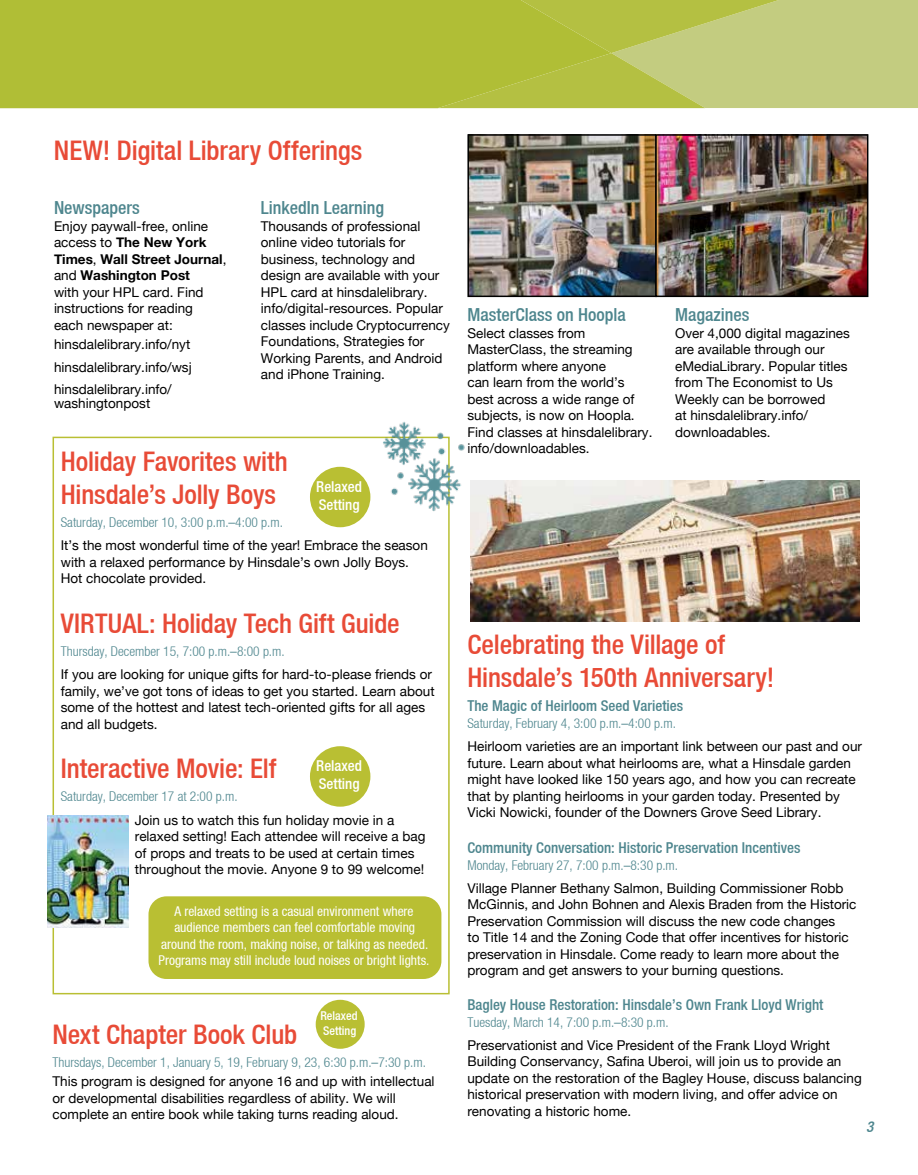
<style>
.page{position:relative;width:918px;height:1175px;background:#fff}
.page>*{position:absolute;margin:0;border:0;box-sizing:border-box;transform-origin:0 0}
.t1{font:500 condensed 27px/33px "Helvetica Neue LT";letter-spacing:-.005em;color:#e84b37}
.t2{font:500 condensed 18px "Helvetica Neue LT";color:#4e868e}
.t3{font:500 condensed 15px "Helvetica Neue LT";color:#4e868e}
.t4{font:500 condensed 15px/18px "Helvetica Neue LT";color:#fff}
.t5{font:italic 500 condensed 15px "Helvetica Neue LT";color:#4e868e}
.t6{font:13.5px/16.5px "Helvetica Neue";color:#000}
.t7{font:300 condensed 13.5px "Helvetica Neue LT";color:#4e868e}
.t8{font:condensed 13.5px/16.5px "Helvetica Neue LT";color:#fff;text-align:center}
.t9{font:500 condensed 12.15px/14.5px "Helvetica Neue LT";color:#fff}
.s1{font-weight:700}
</style>
<div class="page">
<div style="left:779px;top:0;width:139px;height:108px;background:#c3cc80"></div>
<svg style="left:611px;top:0;width:168px;height:108px;background:#bdc767"></svg>
<svg style="left:0;top:0;width:611px;height:108px;background:#b0be37"></svg>
<div style="left:53px;top:436px;width:397px;height:558px;border:2px solid #b9bf33"></div>
<img style="left:470px;top:137px;width:395px;height:157px">
<div style="left:467px;top:134px;width:190px;height:163px;border:2px solid #000"></div>
<div style="left:655px;top:134px;width:213px;height:163px;border:2px solid #000"></div>
<img style="left:382px;top:421px;width:83px;height:90px">
<img style="left:47px;top:815px;width:81px;height:112px">
<div style="left:310px;top:746px;width:60px;height:60px;background:#b9bf33;border-radius:50%"></div>
<div style="left:310px;top:467px;width:60px;height:60px;background:#b9bf33;border-radius:50%"></div>
<img style="left:470px;top:480px;width:389px;height:141px">
<div style="left:148px;top:896px;width:293px;height:83px;background:#b9bf33;border-radius:18px"></div>
<div style="left:316px;top:999px;width:49px;height:49px;background:#b9bf33;border-radius:50%"></div>
<h1 class="t1" style="left:54px;top:133px;width:310px">NEW! Digital Library Offerings</h1>
<h2 class="t2" style="left:54px;top:197px;width:87px">Newspapers</h2>
<p class="t6" style="left:54px;top:218px;width:174px">Enjoy paywall-free, online access to <span class="s1">The New York<br>Times</span>, <span class="s1">Wall Street Journal</span>, and <span class="s1">Washington Post<br></span>with your HPL card. Find instructions for reading<br>each newspaper at:</p>
<p class="t6" style="left:54px;top:333px;width:139px;line-height:22.5px;text-align:justify">hinsdalelibrary.info/nyt hinsdalelibrary.info/wsj hinsdalelibrary.info/</p>
<p class="t6" style="left:54px;top:395px;width:98px">washingtonpost</p>
<h2 class="t2" style="left:261px;top:197px;width:125px">LinkedIn Learning</h2>
<p class="t6" style="left:261px;top:218px;width:191px">Thousands of professional online video tutorials for business, technology and design are available with your<br>HPL card at hinsdalelibrary. info/digital-resources. Popular classes include Cryptocurrency<br>Foundations, Strategies for<br>Working Parents, and Android and iPhone Training.</p>
<h1 class="t1" style="left:61px;top:444px;width:229px">Holiday Favorites with<br>Hinsdale’s Jolly Boys</h1>
<p class="t7" style="left:61px;top:514px;width:224px">Saturday, December 10, 3:00 p.m.–4:00 p.m.</p>
<p class="t6" style="left:61px;top:537px;width:369px">It’s the most wonderful time of the year! Embrace the season with a relaxed performance by Hinsdale’s own Jolly Boys.<br>Hot chocolate provided.</p>
<h1 class="t1" style="left:61px;top:606px;width:341px">VIRTUAL: Holiday Tech Gift Guide</h1>
<p class="t7" style="left:61px;top:643px;width:225px">Thursday, December 15, 7:00 p.m.–8:00 p.m.</p>
<p class="t6" style="left:61px;top:666px;width:375px">If you are looking for unique gifts for hard-to-please friends or family, we’ve got tons of ideas to get you started. Learn about some of the hottest and latest tech-oriented gifts for all ages and all budgets.</p>
<h1 class="t1" style="left:61px;top:751px;width:217px">Interactive Movie: Elf</h1>
<p class="t7" style="left:61px;top:789px;width:178px">Saturday, December 17 at 2:00 p.m.</p>
<p class="t6" style="left:135px;top:811px;width:292px">Join us to watch this fun holiday movie in a relaxed setting! Each attendee will receive a bag of props and treats to be used at certain times throughout the movie. Anyone 9 to 99 welcome!</p>
<p class="t4" style="left:316px;top:477px;width:47px">Relaxed<br>Setting</p>
<p class="t4" style="left:316px;top:756px;width:47px">Relaxed<br>Setting</p>
<p class="t8" style="left:159px;top:902px;width:272px">A relaxed setting is a casual environment where audience members can feel comfortable moving around the room, making noise, or talking as needed.<br>Programs may still include loud noises or bright lights.</p>
<p class="t9" style="left:320px;top:1008px;width:39px">Relaxed<br>Setting</p>
<h1 class="t1" style="left:53px;top:1017px;width:246px">Next Chapter Book Club</h1>
<p class="t7" style="left:53px;top:1054px;width:375px">Thursdays, December 1, January 5, 19, February 9, 23, 6:30 p.m.–7:30 p.m.</p>
<p class="t6" style="left:53px;top:1072px;width:384px">This program is designed for anyone 16 and up with intellectual or developmental disabilities regardless of ability. We will complete an entire book while taking turns reading aloud.</p>
<h2 class="t2" style="left:467px;top:304px;width:160px">MasterClass on Hoopla</h2>
<p class="t6" style="left:467px;top:325px;width:187px">Select classes from<br>MasterClass, the streaming platform where anyone<br>can learn from the world’s best across a wide range of subjects, is now on Hoopla.<br>Find classes at hinsdalelibrary. info/downloadables.</p>
<h2 class="t2" style="left:675px;top:304px;width:76px">Magazines</h2>
<p class="t6" style="left:675px;top:325px;width:176px">Over 4,000 digital magazines are available through our eMediaLibrary. Popular titles from The Economist to Us<br>Weekly can be borrowed<br>at hinsdalelibrary.info/ downloadables.</p>
<h1 class="t1" style="left:467px;top:627px;width:308px">Celebrating the Village of<br>Hinsdale’s 150th Anniversary!</h1>
<p class="t3" style="left:467px;top:697px;width:217px">The Magic of Heirloom Seed Varieties</p>
<p class="t7" style="left:467px;top:715px;width:210px">Saturday, February 4, 3:00 p.m.–4:00 p.m.</p>
<p class="t6" style="left:467px;top:738px;width:396px">Heirloom varieties are an important link between our past and our future. Learn about what heirlooms are, what a Hinsdale garden might have looked like 150 years ago, and how you can recreate that by planting heirlooms in your garden today. Presented by Vicki Nowicki, founder of the Downers Grove Seed Library.</p>
<p class="t3" style="left:467px;top:839px;width:334px">Community Conversation: Historic Preservation Incentives</p>
<p class="t7" style="left:467px;top:857px;width:212px">Monday, February 27, 7:00 p.m.–8:30 p.m.</p>
<p class="t6" style="left:467px;top:879px;width:391px">Village Planner Bethany Salmon, Building Commissioner Robb McGinnis, and John Bohnen and Alexis Braden from the Historic Preservation Commission will discuss the new code changes<br>to Title 14 and the Zoning Code that offer incentives for historic preservation in Hinsdale. Come ready to learn more about the program and get answers to your burning questions.</p>
<p class="t3" style="left:467px;top:995px;width:357px">Bagley House Restoration: Hinsdale’s Own Frank Lloyd Wright</p>
<p class="t7" style="left:467px;top:1014px;width:203px">Tuesday, March 14, 7:00 p.m.–8:30 p.m.</p>
<p class="t6" style="left:467px;top:1036px;width:396px">Preservationist and Vice President of the Frank Lloyd Wright Building Conservancy, Safina Uberoi, will join us to provide an update on the restoration of the Bagley House, discuss balancing historical preservation with modern living, and offer advice on renovating a historic home.</p>
<p class="t5" style="left:866px;top:1117px;width:9px">3</p>
</div>
